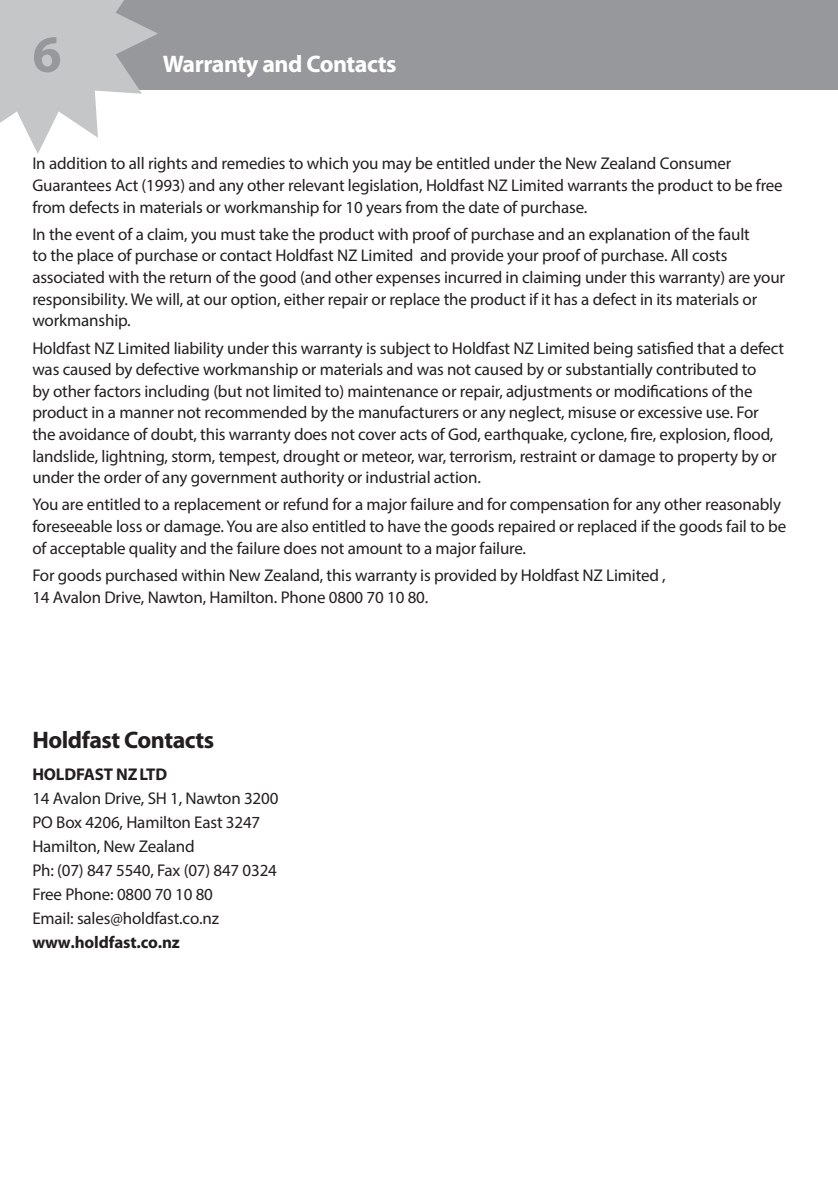
<style>
.page{position:relative;width:838px;height:1189px;background:#fff}
.page>*{position:absolute;margin:0;border:0;box-sizing:border-box;transform-origin:0 0}
.t1{font:700 52.6px "Myriad Pro";color:#96989b}
.Banner_Headings_Left{font:700 24px "Myriad Pro";letter-spacing:-.02em;color:#fff}
.Body_Text{font:700 24px "Myriad Pro";letter-spacing:-.02em;color:#231f20}
.Body_Text-2{font:17px/21.6px "Myriad Pro";letter-spacing:-.01em;color:#231f20}
.s1{font-weight:700}
</style>
<div class="page">
<div style="left:0;top:0;width:838px;height:90px;background:#96989b"></div>
<svg style="left:0;top:0;width:158px;height:154px"></svg>
<h1 class="t1" style="left:32px;top:20px;width:31px">6</h1>
<p class="Banner_Headings_Left" style="left:163px;top:49px;width:235px">Warranty and Contacts</p>
<p class="Body_Text-2" style="left:32px;top:153px;width:752px">In addition to all rights and remedies to which you may be entitled under the New Zealand Consumer<br>Guarantees Act (1993) and any other relevant legislation, Holdfast NZ Limited warrants the product to be free from defects in materials or workmanship for 10 years from the date of purchase.</p>
<p class="Body_Text-2" style="left:32px;top:223px;width:754px">In the event of a claim, you must take the product with proof of purchase and an explanation of the fault<br>to the place of purchase or contact Holdfast NZ Limited and provide your proof of purchase. All costs associated with the return of the good (and other expenses incurred in claiming under this warranty) are your responsibility. We will, at our option, either repair or replace the product if it has a defect in its materials or workmanship.</p>
<p class="Body_Text-2" style="left:32px;top:337px;width:753px">Holdfast NZ Limited liability under this warranty is subject to Holdfast NZ Limited being satisfied that a defect was caused by defective workmanship or materials and was not caused by or substantially contributed to<br>by other factors including (but not limited to) maintenance or repair, adjustments or modifications of the product in a manner not recommended by the manufacturers or any neglect, misuse or excessive use. For the avoidance of doubt, this warranty does not cover acts of God, earthquake, cyclone, fire, explosion, flood, landslide, lightning, storm, tempest, drought or meteor, war, terrorism, restraint or damage to property by or under the order of any government authority or industrial action.</p>
<p class="Body_Text-2" style="left:32px;top:494px;width:755px">You are entitled to a replacement or refund for a major failure and for compensation for any other reasonably foreseeable loss or damage. You are also entitled to have the goods repaired or replaced if the goods fail to be of acceptable quality and the failure does not amount to a major failure.</p>
<p class="Body_Text-2" style="left:32px;top:564px;width:635px">For goods purchased within New Zealand, this warranty is provided by Holdfast NZ Limited ,<br>14 Avalon Drive, Nawton, Hamilton. Phone 0800 70 10 80.</p>
<p class="Body_Text" style="left:32px;top:724px;width:183px">Holdfast Contacts</p>
<p class="Body_Text-2" style="left:32px;top:762px;width:247px;line-height:24px"><span class="s1">HOLDFAST NZ LTD<br></span>14 Avalon Drive, SH 1, Nawton 3200<br>PO Box 4206, Hamilton East 3247<br>Hamilton, New Zealand<br>Ph: (07) 847 5540, Fax (07) 847 0324<br>Free Phone: 0800 70 10 80<br>Email: sales@holdfast.co.nz <span class="s1">www.holdfast.co.nz</span></p>
</div>
